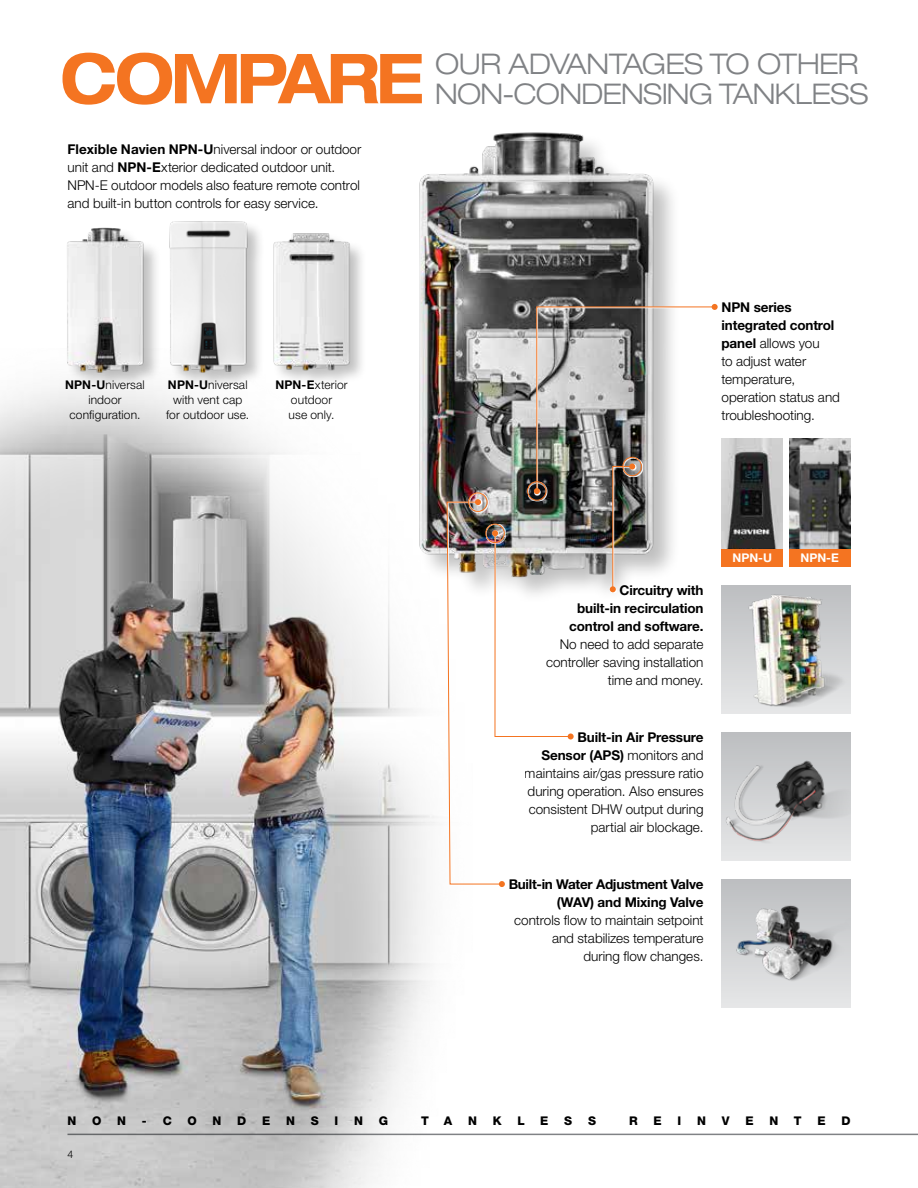
<style>
.page{position:relative;width:918px;height:1188px;background:#fff}
.page>*{position:absolute;margin:0;border:0;box-sizing:border-box;transform-origin:0 0}
.t1{font:700 expanded 69px "Helvetica Neue LT Pro";letter-spacing:-.06em;color:#f47421;scale:.9 1}
.t2{font:300 expanded 28.5px/29.2px "Helvetica Neue LT Pro";letter-spacing:-.025em;color:#808285}
.t3{font:300 13.5px/18px "Helvetica Neue LT Pro";color:#000;text-align:right}
.t4{font:700 13.5px/18px "Helvetica Neue LT Pro";letter-spacing:-.01em;color:#000;text-align:right}
.t5{font:300 12px/15px "Helvetica Neue LT Pro";letter-spacing:.01em;color:#000;text-align:center}
.t6{font:800 12px "Helvetica Neue LT Pro";color:#000}
.t7{font:700 12px "Helvetica Neue LT Pro";letter-spacing:-.005em;color:#fff}
.t8{font:300 10.5px "Helvetica Neue LT Pro";color:#000}
.s1{font-weight:700}
</style>
<div class="page">
<img style="left:0;top:387px;width:574px;height:801px">
<hr style="left:68px;top:1134px;width:850px;height:1px;background:#808285">
<img style="left:67px;top:227px;width:89px;height:160px">
<img style="left:156px;top:221px;width:102px;height:164px">
<img style="left:258px;top:233px;width:104px;height:148px">
<img style="left:722px;top:585px;width:128px;height:129px">
<div style="left:722px;top:879px;width:128px;height:129px;background:#e2e3e4"></div>
<img style="left:722px;top:879px;width:128px;height:103px">
<svg style="left:722px;top:732px;width:128px;height:129px;background:#d1d2d4"></svg>
<img style="left:722px;top:741px;width:128px;height:111px">
<img style="left:388px;top:132px;width:285px;height:509px">
<img style="left:722px;top:438px;width:61px;height:111px">
<img style="left:789px;top:438px;width:61px;height:111px">
<svg style="left:446px;top:304px;width:272px;height:583px"></svg>
<svg style="left:469px;top:493px;width:19px;height:20px"></svg>
<div style="left:468px;top:493px;width:20px;height:19px;border:1px solid #f47421;border-radius:50%"></div>
<div style="left:722px;top:549px;width:61px;height:18px;background:#f47421"></div>
<div style="left:789px;top:549px;width:61px;height:18px;background:#f47421"></div>
<h1 class="t1" style="left:60px;top:33px;width:406px">COMPARE</h1>
<h2 class="t2" style="left:435px;top:49px;width:435px">OUR ADVANTAGES TO OTHER<br>NON-CONDENSING TANKLESS</h2>
<p class="t3" style="left:68px;top:140px;width:295px;text-align:left"><span class="s1">Flexible Navien NPN-U</span>niversal indoor or outdoor unit and <span class="s1">NPN-E</span>xterior dedicated outdoor unit.<br>NPN-E outdoor models also feature remote control and built-in button controls for easy service.</p>
<p class="t5" style="left:65px;top:377px;width:81px"><span class="s1">NPN-U</span>niversal indoor configuration.</p>
<p class="t5" style="left:166px;top:377px;width:85px"><span class="s1">NPN-U</span>niversal with vent cap for outdoor use.</p>
<p class="t5" style="left:275px;top:377px;width:74px"><span class="s1">NPN-E</span>xterior outdoor<br>use only.</p>
<p class="t3" style="left:722px;top:298px;width:120px;text-align:left"><span class="s1">NPN series integrated control panel</span> allows you<br>to adjust water temperature, operation status and troubleshooting.</p>
<p class="t4" style="left:569px;top:580px;width:136px">Circuitry with<br>built-in recirculation control and software.</p>
<p class="t3" style="left:546px;top:635px;width:159px">No need to add separate controller saving installation time and money.</p>
<p class="t3" style="left:525px;top:728px;width:180px"><span class="s1">Built-in Air Pressure<br>Sensor (APS)</span> monitors and maintains air/gas pressure ratio during operation. Also ensures consistent DHW output during partial air blockage.</p>
<p class="t4" style="left:509px;top:874px;width:196px">Built-in Water Adjustment Valve (WAV) and Mixing Valve</p>
<p class="t3" style="left:514px;top:911px;width:191px">controls flow to maintain setpoint and stabilizes temperature during flow changes.</p>
<p class="t7" style="left:733px;top:550px;width:41px">NPN-U</p>
<p class="t7" style="left:801px;top:550px;width:40px">NPN-E</p>
<p class="t6" style="left:68px;top:1114px;width:10px">N</p>
<p class="t6" style="left:92px;top:1114px;width:11px">O</p>
<p class="t6" style="left:117px;top:1114px;width:10px">N</p>
<p class="t6" style="left:142px;top:1114px;width:31px">- C</p>
<p class="t6" style="left:188px;top:1114px;width:11px">O</p>
<p class="t6" style="left:213px;top:1114px;width:10px">N</p>
<p class="t6" style="left:237px;top:1114px;width:11px">D</p>
<p class="t6" style="left:262px;top:1114px;width:10px">E</p>
<p class="t6" style="left:286px;top:1114px;width:10px">N</p>
<p class="t6" style="left:311px;top:1114px;width:10px">S</p>
<p class="t6" style="left:335px;top:1114px;width:5px">I</p>
<p class="t6" style="left:354px;top:1114px;width:10px">N</p>
<p class="t6" style="left:379px;top:1114px;width:11px">G</p>
<p class="t6" style="left:421px;top:1114px;width:33px">T A</p>
<p class="t6" style="left:468px;top:1114px;width:10px">N</p>
<p class="t6" style="left:493px;top:1114px;width:10px">K</p>
<p class="t6" style="left:517px;top:1114px;width:9px">L</p>
<p class="t6" style="left:540px;top:1114px;width:10px">E</p>
<p class="t6" style="left:564px;top:1114px;width:10px">S</p>
<p class="t6" style="left:588px;top:1114px;width:10px">S</p>
<p class="t6" style="left:629px;top:1114px;width:10px">R</p>
<p class="t6" style="left:654px;top:1114px;width:10px">E</p>
<p class="t6" style="left:678px;top:1114px;width:5px">I</p>
<p class="t6" style="left:697px;top:1114px;width:10px">N</p>
<p class="t6" style="left:722px;top:1114px;width:9px">V</p>
<p class="t6" style="left:745px;top:1114px;width:10px">E</p>
<p class="t6" style="left:769px;top:1114px;width:10px">N</p>
<p class="t6" style="left:794px;top:1114px;width:9px">T</p>
<p class="t6" style="left:817px;top:1114px;width:10px">E</p>
<p class="t6" style="left:841px;top:1114px;width:11px">D</p>
<p class="t8" style="left:68px;top:1148px;width:7px">4</p>
</div>
